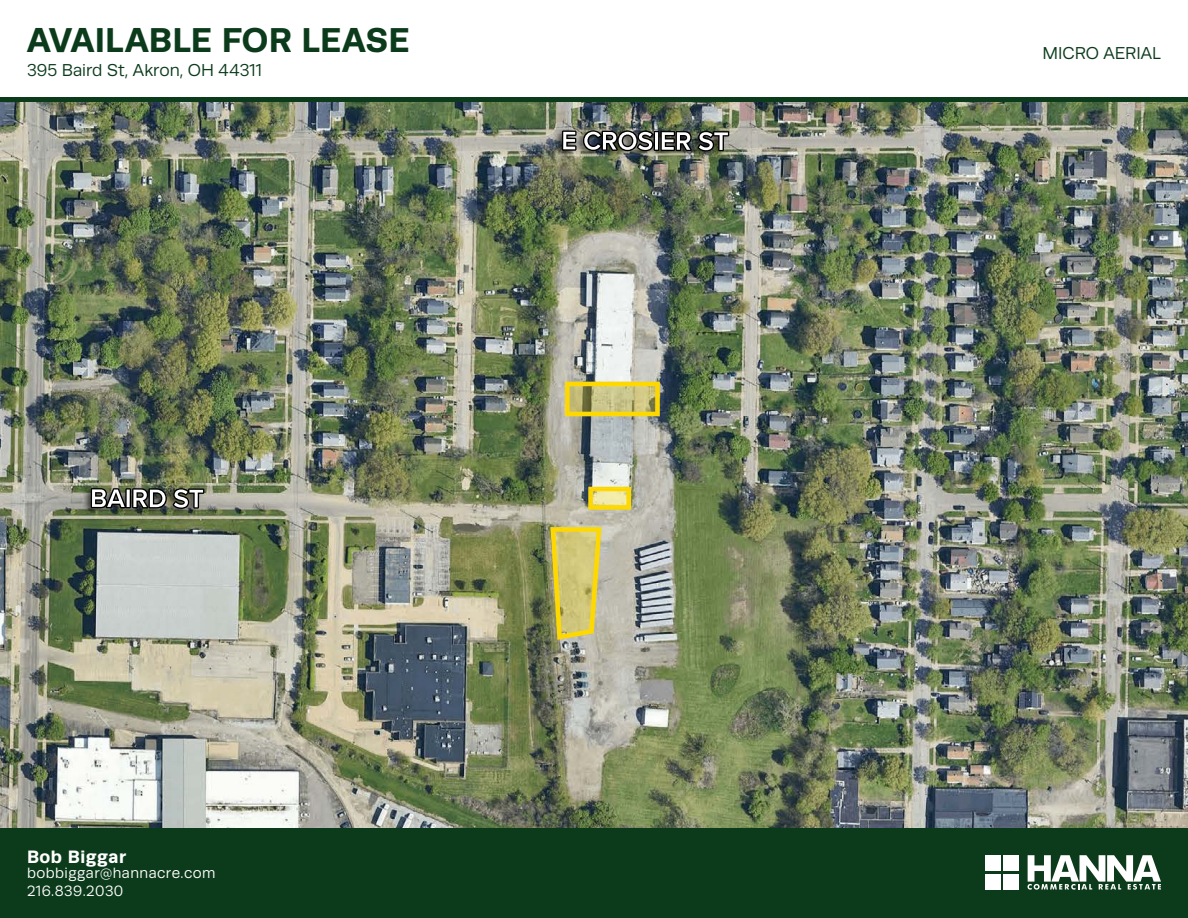
<style>
.page{position:relative;width:1188px;height:918px;background:#fff}
.page>*{position:absolute;margin:0;border:0;box-sizing:border-box;transform-origin:0 0}
.t1{font:700 34.65px "Runda";letter-spacing:.005em;color:#0b3b1b}
.t2{font:700 18px "Runda";letter-spacing:.03em;color:#fff}
.t3{font:17.4px "Runda";color:#0b3b1b}
.t4{font:15px/18px "Runda";letter-spacing:.03em;color:#fff}
</style>
<div class="page">
<img style="left:0;top:102px;width:1188px;height:726px">
<img style="left:565px;top:382px;width:95px;height:34px">
<img style="left:588px;top:487px;width:43px;height:23px">
<img style="left:550px;top:527px;width:52px;height:113px">
<img style="left:91px;top:488px;width:113px;height:21px">
<img style="left:562px;top:130px;width:86px;height:21px">
<div style="left:0;top:828px;width:1188px;height:90px;background:#0b3b1b"></div>
<div style="left:0;top:97px;width:1188px;height:5px;background:#0b3b1b"></div>
<svg style="left:1027px;top:855px;width:134px;height:35px"></svg>
<div style="left:985px;top:855px;width:15px;height:16px;background:#fff"></div>
<div style="left:1004px;top:855px;width:15px;height:16px;background:#fff"></div>
<div style="left:985px;top:874px;width:15px;height:16px;background:#fff"></div>
<div style="left:1004px;top:874px;width:15px;height:16px;background:#fff"></div>
<h1 class="t1" style="left:27px;top:20px;width:384px">AVAILABLE FOR LEASE</h1>
<p class="t3" style="left:27px;top:60px;width:236px">395 Baird St, Akron, OH 44311</p>
<p class="t2" style="left:27px;top:846px;width:101px">Bob Biggar</p>
<p class="t4" style="left:27px;top:864px;width:190px">bobbiggar@hannacre.com<br>216.839.2030</p>
<p class="t3" style="left:1043px;top:43px;width:120px">MICRO AERIAL</p>
</div>
